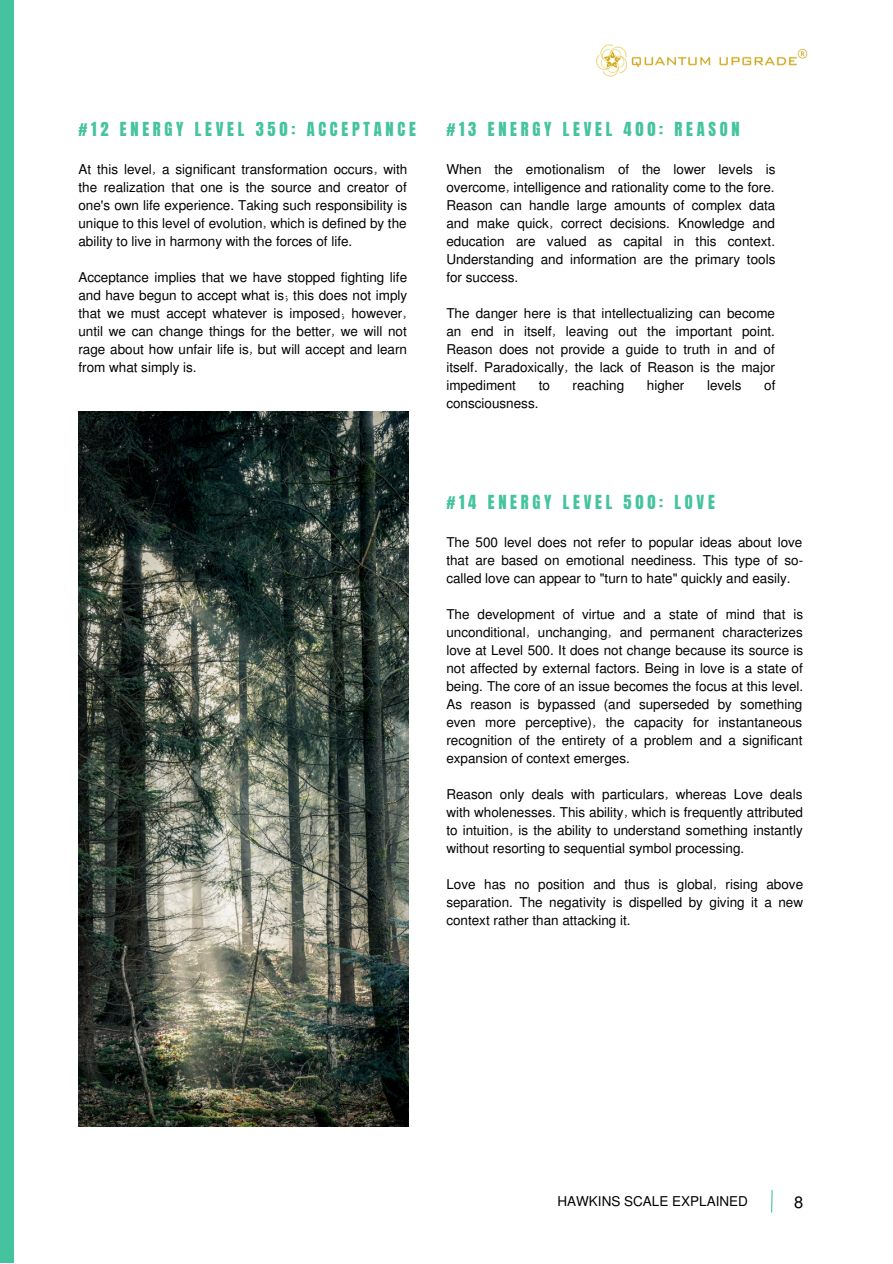
<style>
.page{position:relative;width:893px;height:1264px;background:#fff}
.page>*{position:absolute;margin:0;border:0;box-sizing:border-box;transform-origin:0 0}
.t1{font:16.5px "Anton";letter-spacing:.225em;color:#45c39e}
.t2{font:16.5px "Mukti";color:#000}
.t3{font:13.5px/18px "Mukti";color:#000;text-align:justify}
</style>
<div class="page">
<div style="left:0;top:0;width:13px;height:1262px;background:#45c39e"></div>
<img style="left:78px;top:411px;width:330px;height:715px">
<img style="left:596px;top:44px;width:212px;height:33px">
<svg style="left:771px;top:1190px;width:2px;height:23px"></svg>
<p class="t1" style="left:78px;top:117px;width:339px">#12 ENERGY LEVEL 350: ACCEPTANCE</p>
<p class="t3" style="left:78px;top:160px;width:330px">At this level, a significant transformation occurs, with the realization that one is the source and creator of one's own life experience. Taking such responsibility is unique to this level of evolution, which is defined by the ability to live in harmony with the forces of life.</p>
<p class="t3" style="left:78px;top:267px;width:330px">Acceptance implies that we have stopped fighting life and have begun to accept what is; this does not imply that we must accept whatever is imposed; however, until we can change things for the better, we will not rage about how unfair life is, but will accept and learn from what simply is.</p>
<p class="t1" style="left:446px;top:117px;width:295px">#13 ENERGY LEVEL 400: REASON</p>
<p class="t3" style="left:446px;top:160px;width:330px">When the emotionalism of the lower levels is overcome, intelligence and rationality come to the fore.<br>Reason can handle large amounts of complex data and make quick, correct decisions. Knowledge and education are valued as capital in this context.<br>Understanding and information are the primary tools for success.</p>
<p class="t3" style="left:446px;top:303px;width:330px">The danger here is that intellectualizing can become an end in itself, leaving out the important point.<br>Reason does not provide a guide to truth in and of itself. Paradoxically, the lack of Reason is the major impediment</p>
<p class="t3" style="left:538px;top:375px;width:13px">to</p>
<p class="t3" style="left:572px;top:375px;width:53px">reaching</p>
<p class="t3" style="left:647px;top:375px;width:39px">higher</p>
<p class="t3" style="left:707px;top:375px;width:36px">levels</p>
<p class="t3" style="left:764px;top:375px;width:13px">of</p>
<p class="t3" style="left:446px;top:393px;width:94px">consciousness.</p>
<p class="t1" style="left:446px;top:490px;width:270px">#14 ENERGY LEVEL 500: LOVE</p>
<p class="t3" style="left:446px;top:533px;width:358px">The 500 level does not refer to popular ideas about love that are based on emotional neediness. This type of so&shy;called love can appear to "turn to hate" quickly and easily.</p>
<p class="t3" style="left:446px;top:605px;width:358px">The development of virtue and a state of mind that is unconditional, unchanging, and permanent characterizes love at Level 500. It does not change because its source is not affected by external factors. Being in love is a state of being. The core of an issue becomes the focus at this level.<br>As reason is bypassed (and superseded by something even more perceptive), the capacity for instantaneous recognition of the entirety of a problem and a significant expansion of context emerges.</p>
<p class="t3" style="left:446px;top:784px;width:358px">Reason only deals with particulars, whereas Love deals with wholenesses. This ability, which is frequently attributed to intuition, is the ability to understand something instantly without resorting to sequential symbol processing.</p>
<p class="t3" style="left:446px;top:874px;width:358px">Love has no position and thus is global, rising above separation. The negativity is dispelled by giving it a new context rather than attacking it.</p>
<p class="t3" style="left:557px;top:1191px;width:192px">HAWKINS SCALE EXPLAINED</p>
<p class="t2" style="left:794px;top:1190px;width:11px">8</p>
</div>
